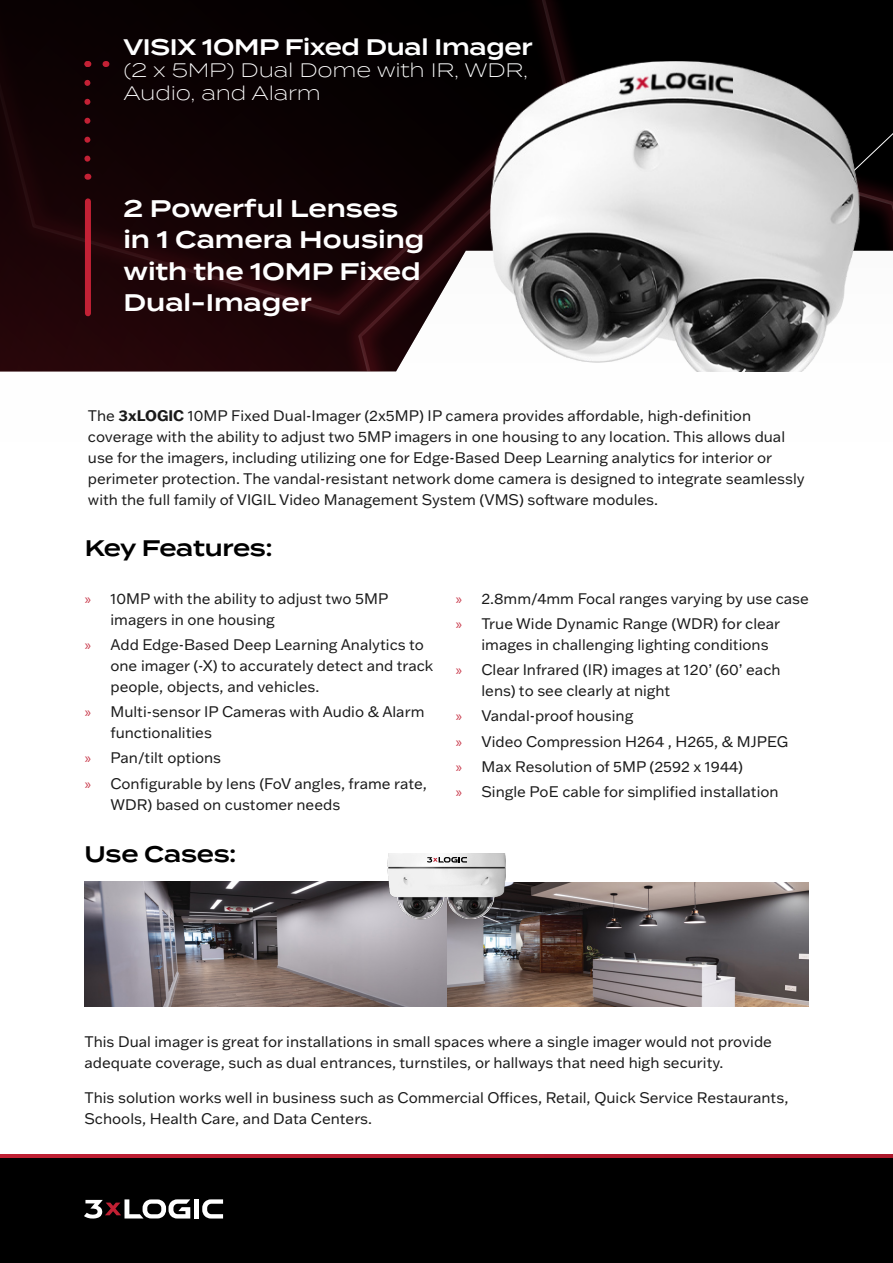
<style>
.page{position:relative;width:893px;height:1263px;background:#fff}
.page>*{position:absolute;margin:0;border:0;box-sizing:border-box;transform-origin:0 0}
.PAGE_TITLE_18_21dk{font:600 24px/31.5px "Termina";color:#fff}
.BODY_TITLE_15_19{font:600 22.5px "Termina";letter-spacing:-.01em;color:#fff}
.t1{font:600 22.5px "Termina";letter-spacing:-.01em;color:#000}
.BODY_TITLE_15_19-2{font:300 19.5px/22.5px "Termina";letter-spacing:-.01em;color:#fff}
.Body_10_14{font:15px/21px "Franklin Gothic ATF";color:#1a1a1a}
.s1{font-weight:700}
.s2{font-family:"Myriad Pro";color:#c83749}
</style>
<div class="page">
<img style="left:84px;top:882px;width:725px;height:124px">
<svg style="left:0;top:0;width:612px;height:371px;background:#100203"></svg>
<div style="left:612px;top:0;width:281px;height:107px;background:#000"></div>
<svg style="left:184px;top:107px;width:709px;height:264px;background:#100204"></svg>
<svg style="left:226px;top:147px;width:667px;height:224px"></svg>
<svg style="left:0;top:1154px;width:893px;height:5px;background:#911525"></svg>
<div style="left:0;top:1159px;width:893px;height:104px;background:#000"></div>
<div style="left:194px;top:1199px;width:5px;height:19px;background:#fff"></div>
<svg style="left:84px;top:1199px;width:106px;height:19px"></svg>
<svg style="left:202px;top:1199px;width:21px;height:19px"></svg>
<div style="left:85px;top:201px;width:6px;height:112px;background:#c32135"></div>
<svg style="left:84px;top:83px;width:6px;height:84px"></svg>
<svg style="left:87px;top:61px;width:9px;height:6px"></svg>
<img style="left:491px;top:61px;width:372px;height:310px">
<img style="left:387px;top:853px;width:119px;height:85px">
<svg style="left:427px;top:857px;width:40px;height:5px"></svg>
<p class="BODY_TITLE_15_19" style="left:123px;top:30px;width:411px">VISIX 10MP Fixed Dual Imager</p>
<p class="BODY_TITLE_15_19-2" style="left:123px;top:58px;width:406px">(2 x 5MP) Dual Dome with IR, WDR,<br>Audio, and Alarm</p>
<p class="PAGE_TITLE_18_21dk" style="left:123px;top:192px;width:302px">2 Powerful Lenses in 1 Camera Housing with the 10MP Fixed<br>Dual-Imager</p>
<p class="Body_10_14" style="left:88px;top:404px;width:718px">The <span class="s1">3xLOGIC</span> 10MP Fixed Dual-Imager (2x5MP) IP camera provides affordable, high-definition coverage with the ability to adjust two 5MP imagers in one housing to any location. This allows dual use for the imagers, including utilizing one for Edge-Based Deep Learning analytics for interior or perimeter protection. The vandal-resistant network dome camera is designed to integrate seamlessly with the full family of VIGIL Video Management System (VMS) software modules.</p>
<p class="t1" style="left:85px;top:531px;width:189px">Key Features:</p>
<p class="Body_10_14" style="left:110px;top:587px;width:279px;text-indent:-26px"><span class="s2">»</span> 10MP with the ability to adjust two 5MP imagers in one housing</p>
<p class="Body_10_14" style="left:110px;top:634px;width:324px;text-indent:-26px"><span class="s2">»</span> Add Edge-Based Deep Learning Analytics to one imager (-X) to accurately detect and track people, objects, and vehicles.</p>
<p class="Body_10_14" style="left:110px;top:701px;width:315px;text-indent:-26px"><span class="s2">»</span> Multi-sensor IP Cameras with Audio &amp; Alarm functionalities</p>
<p class="Body_10_14" style="left:85px;top:747px;width:138px"><span class="s2">»</span> Pan/tilt options</p>
<p class="Body_10_14" style="left:110px;top:772px;width:318px;text-indent:-26px"><span class="s2">»</span> Configurable by lens (FoV angles, frame rate,<br>WDR) based on customer needs</p>
<p class="t1" style="left:84px;top:838px;width:153px">Use Cases:</p>
<p class="Body_10_14" style="left:456px;top:587px;width:354px"><span class="s2">»</span> 2.8mm/4mm Focal ranges varying by use case</p>
<p class="Body_10_14" style="left:481px;top:613px;width:300px;text-indent:-26px"><span class="s2">»</span> True Wide Dynamic Range (WDR) for clear images in challenging lighting conditions</p>
<p class="Body_10_14" style="left:481px;top:659px;width:301px;text-indent:-26px"><span class="s2">»</span> Clear Infrared (IR) images at 120’ (60’ each lens) to see clearly at night</p>
<p class="Body_10_14" style="left:456px;top:705px;width:179px"><span class="s2">»</span> Vandal-proof housing</p>
<p class="Body_10_14" style="left:456px;top:730px;width:334px"><span class="s2">»</span> Video Compression H264 , H265, &amp; MJPEG</p>
<p class="Body_10_14" style="left:456px;top:756px;width:289px"><span class="s2">»</span> Max Resolution of 5MP (2592 x 1944)</p>
<p class="Body_10_14" style="left:456px;top:781px;width:324px"><span class="s2">»</span> Single PoE cable for simplified installation</p>
<p class="Body_10_14" style="left:84px;top:1031px;width:689px">This Dual imager is great for installations in small spaces where a single imager would not provide adequate coverage, such as dual entrances, turnstiles, or hallways that need high security.</p>
<p class="Body_10_14" style="left:84px;top:1086px;width:705px">This solution works well in business such as Commercial Offices, Retail, Quick Service Restaurants,<br>Schools, Health Care, and Data Centers.</p>
</div>
